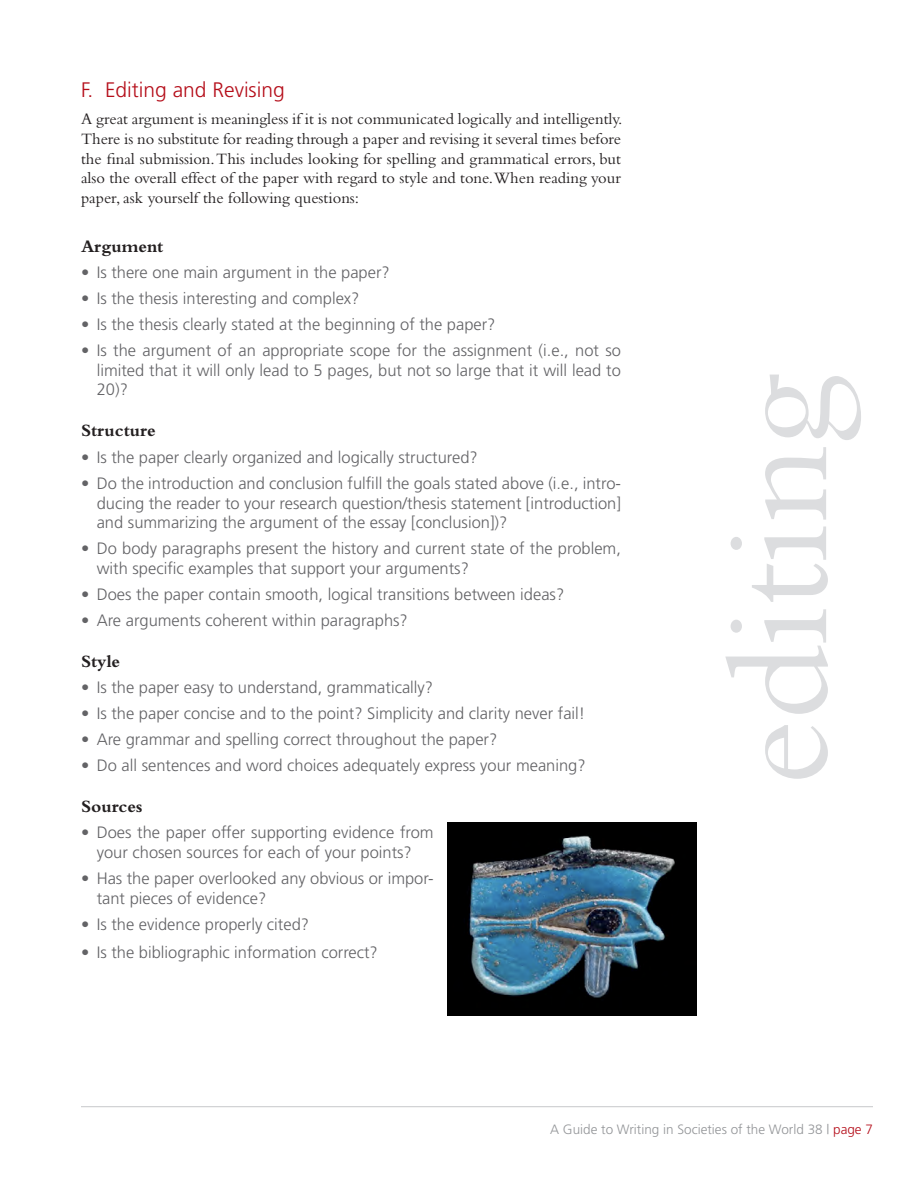
<style>
.page{position:relative;width:918px;height:1188px;background:#fff}
.page>*{position:absolute;margin:0;border:0;box-sizing:border-box;transform-origin:0 0}
.t1{font:150px "Bembo";color:#dcdddf}
.B-head{font:300 21px "Frutiger";color:#b50e1a}
.Heading_3{font:700 18px "Bembo";color:#231f20}
.Bullet{font:300 16.5px/19.8px "Frutiger";color:#636366;text-align:justify}
.First_Line{font:16.5px/19.8px "Bembo";color:#231f20;text-align:justify}
.t2{font:300 13.5px "Frutiger";color:#939598}
.s1{color:#b50e1a}
</style>
<div class="page">
<hr style="left:81px;top:1106px;width:792px;height:1px;background:#c7c8ca">
<img style="left:447px;top:823px;width:249px;height:192px">
<p class="B-head" style="left:81px;top:78px;width:205px">F. Editing and Revising</p>
<p class="First_Line" style="left:81px;top:109px;width:543px">A great argument is meaningless if it is not communicated logically and intelligently.<br>There is no substitute for reading through a paper and revising it several times before the final submission. This includes looking for spelling and grammatical errors, but also the overall effect of the paper with regard to style and tone.When reading your paper, ask yourself the following questions:</p>
<p class="Heading_3" style="left:81px;top:236px;width:84px">Argument</p>
<p class="Bullet" style="left:81px;top:263px;width:310px">• Is there one main argument in the paper?</p>
<p class="Bullet" style="left:81px;top:289px;width:280px">• Is the thesis interesting and complex?</p>
<p class="Bullet" style="left:81px;top:314px;width:416px">• Is the thesis clearly stated at the beginning of the paper?</p>
<p class="Bullet" style="left:97px;top:340px;width:526px;text-indent:-16px">• Is the argument of an appropriate scope for the assignment (i.e., not so limited that it will only lead to 5 pages, but not so large that it will lead to 20)?</p>
<p class="Heading_3" style="left:81px;top:421px;width:76px">Structure</p>
<p class="Bullet" style="left:81px;top:447px;width:398px">• Is the paper clearly organized and logically structured?</p>
<p class="Bullet" style="left:97px;top:473px;width:526px;text-indent:-16px">• Do the introduction and conclusion fulfill the goals stated above (i.e., intro&shy;ducing the reader to your research question/thesis statement [introduction] and summarizing the argument of the essay [conclusion])?</p>
<p class="Bullet" style="left:97px;top:539px;width:526px;text-indent:-16px">• Do body paragraphs present the history and current state of the problem, with specific examples that support your arguments?</p>
<p class="Bullet" style="left:81px;top:584px;width:485px">• Does the paper contain smooth, logical transitions between ideas?</p>
<p class="Bullet" style="left:81px;top:610px;width:328px">• Are arguments coherent within paragraphs?</p>
<p class="Heading_3" style="left:81px;top:651px;width:41px">Style</p>
<p class="Bullet" style="left:81px;top:678px;width:354px">• Is the paper easy to understand, grammatically?</p>
<p class="Bullet" style="left:81px;top:703px;width:506px">• Is the paper concise and to the point? Simplicity and clarity never fail!</p>
<p class="Bullet" style="left:81px;top:729px;width:418px">• Are grammar and spelling correct throughout the paper?</p>
<p class="Bullet" style="left:81px;top:755px;width:506px">• Do all sentences and word choices adequately express your meaning?</p>
<p class="Heading_3" style="left:81px;top:796px;width:63px">Sources</p>
<p class="Bullet" style="left:81px;top:823px;width:354px;text-align:center">• Does the paper offer supporting evidence from your chosen sources for each of your points?</p>
<p class="Bullet" style="left:97px;top:868px;width:338px;text-indent:-16px">• Has the paper overlooked any obvious or impor&shy;tant pieces of evidence?</p>
<p class="Bullet" style="left:81px;top:914px;width:230px">• Is the evidence properly cited?</p>
<p class="Bullet" style="left:81px;top:942px;width:298px">• Is the bibliographic information correct?</p>
<p class="t1" style="left:692px;top:786px;width:412px;rotate:-90deg">editing</p>
<p class="t2" style="left:550px;top:1122px;width:324px">A Guide to Writing in Societies of the World 38 | <span class="s1">page 7</span></p>
</div>
